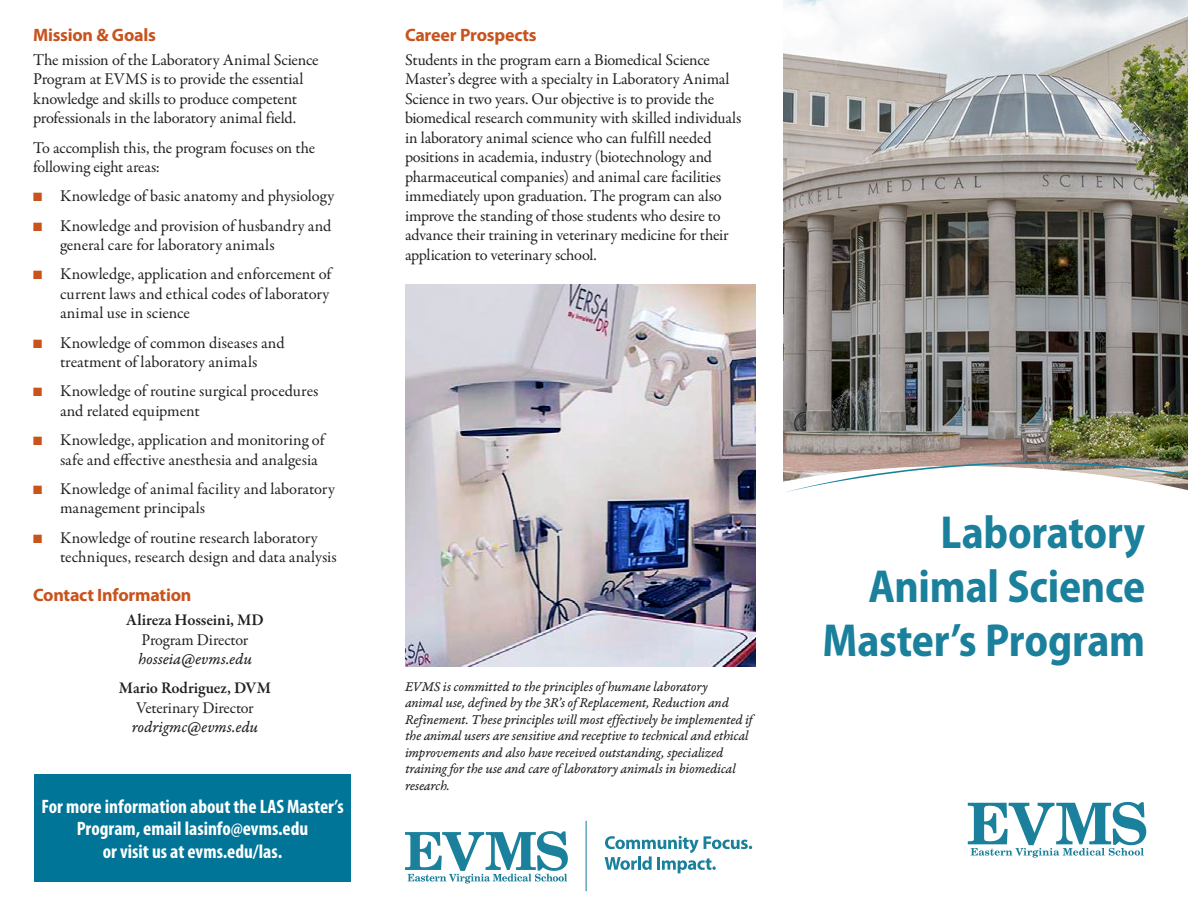
<style>
.page{position:relative;width:1188px;height:918px;background:#fff}
.page>*{position:absolute;margin:0;border:0;box-sizing:border-box;transform-origin:0 0}
.Paragraph_Style3{font:700 semi-condensed 46.5px/54px "Myriad Pro";letter-spacing:-.005em;color:#1a809c;text-align:right;scale:.96 1}
.subhead_1{font:700 condensed 19.5px/22.5px "Myriad Pro";color:#fff;text-align:center}
.subhead_1-2{font:700 18px "Myriad Pro";letter-spacing:-.015em;color:#c8531d}
.body_text{font:16.5px/19.5px "Garamond Premr Pro";letter-spacing:-.01em;color:#231f20}
.bodyText-hanging{font:16.5px/19.5px "Garamond Premr Pro";color:#231f20}
.body_text-2{font:600 16.5px/19.5px "Garamond Premr Pro";letter-spacing:-.005em;color:#231f20;text-align:center}
.body_text-3{font:14.25px/16.5px "Garamond Premr Pro It Capt";letter-spacing:-.015em;color:#231f20}
.s1{color:#c8531d}
.s2{font-weight:400}
.s3{font-family:"Garamond Premr Pro It Capt";font-weight:400}
</style>
<div class="page">
<svg style="left:968px;top:802px;width:178px;height:56px"></svg>
<img style="left:783px;top:0;width:405px;height:482px">
<svg style="left:784px;top:461px;width:404px;height:31px"></svg>
<img style="left:405px;top:285px;width:351px;height:381px">
<div style="left:34px;top:774px;width:317px;height:108px;background:#007598"></div>
<hr style="left:586px;top:821px;width:1px;height:70px;background:#1a809c">
<svg style="left:405px;top:831px;width:163px;height:53px"></svg>
<svg style="left:605px;top:836px;width:147px;height:37px"></svg>
<p class="subhead_1-2" style="left:33px;top:23px;width:125px">Mission &amp; Goals</p>
<p class="body_text" style="left:33px;top:50px;width:287px">The mission of the Laboratory Animal Science Program at EVMS is to provide the essential knowledge and skills to produce competent professionals in the laboratory animal field.</p>
<p class="body_text" style="left:33px;top:138px;width:284px">To accomplish this, the program focuses on the following eight areas:</p>
<p class="bodyText-hanging" style="left:33px;top:187px;width:303px"><span class="s1">■</span> Knowledge of basic anatomy and physiology</p>
<p class="bodyText-hanging" style="left:60px;top:216px;width:273px;text-indent:-27px"><span class="s1">■</span> Knowledge and provision of husbandry and general care for laboratory animals</p>
<p class="bodyText-hanging" style="left:60px;top:265px;width:273px;text-indent:-27px"><span class="s1">■</span> Knowledge, application and enforcement of current laws and ethical codes of laboratory animal use in science</p>
<p class="bodyText-hanging" style="left:33px;top:333px;width:253px;text-align:center"><span class="s1">■</span> Knowledge of common diseases and treatment of laboratory animals</p>
<p class="bodyText-hanging" style="left:60px;top:382px;width:260px;text-indent:-27px"><span class="s1">■</span> Knowledge of routine surgical procedures and related equipment</p>
<p class="bodyText-hanging" style="left:60px;top:431px;width:266px;text-indent:-27px"><span class="s1">■</span> Knowledge, application and monitoring of safe and effective anesthesia and analgesia</p>
<p class="bodyText-hanging" style="left:60px;top:479px;width:277px;text-indent:-27px"><span class="s1">■</span> Knowledge of animal facility and laboratory management principals</p>
<p class="bodyText-hanging" style="left:60px;top:528px;width:278px;text-indent:-27px"><span class="s1">■</span> Knowledge of routine research laboratory techniques, research design and data analysis</p>
<p class="subhead_1-2" style="left:33px;top:583px;width:160px">Contact Information</p>
<p class="body_text-2" style="left:126px;top:610px;width:139px">Alireza Hosseini, MD<br><span class="s2">Program Director </span><span class="s3">hosseia@evms.edu</span></p>
<p class="body_text-2" style="left:119px;top:679px;width:154px">Mario Rodriguez, DVM<br><span class="s2">Veterinary Director </span><span class="s3">rodrigmc@evms.edu</span></p>
<p class="subhead_1" style="left:41px;top:795px;width:304px">For more information about the LAS Master’s<br>Program, email lasinfo@evms.edu<br>or visit us at evms.edu/las.</p>
<p class="subhead_1-2" style="left:405px;top:23px;width:133px">Career Prospects</p>
<p class="body_text" style="left:405px;top:50px;width:338px">Students in the program earn a Biomedical Science Master’s degree with a specialty in Laboratory Animal Science in two years. Our objective is to provide the biomedical research community with skilled individuals in laboratory animal science who can fulfill needed positions in academia, industry (biotechnology and pharmaceutical companies) and animal care facilities immediately upon graduation. The program can also improve the standing of those students who desire to advance their training in veterinary medicine for their application to veterinary school.</p>
<p class="body_text-3" style="left:405px;top:679px;width:349px">EVMS is committed to the principles of humane laboratory<br>animal use, defined by the 3R’s of Replacement, Reduction and Refinement. These principles will most effectively be implemented if the animal users are sensitive and receptive to technical and ethical improvements and also have received outstanding, specialized training for the use and care of laboratory animals in biomedical research.</p>
<p class="Paragraph_Style3" style="left:823px;top:504px;width:338px">Laboratory<br>Animal Science<br>Master’s Program</p>
</div>
